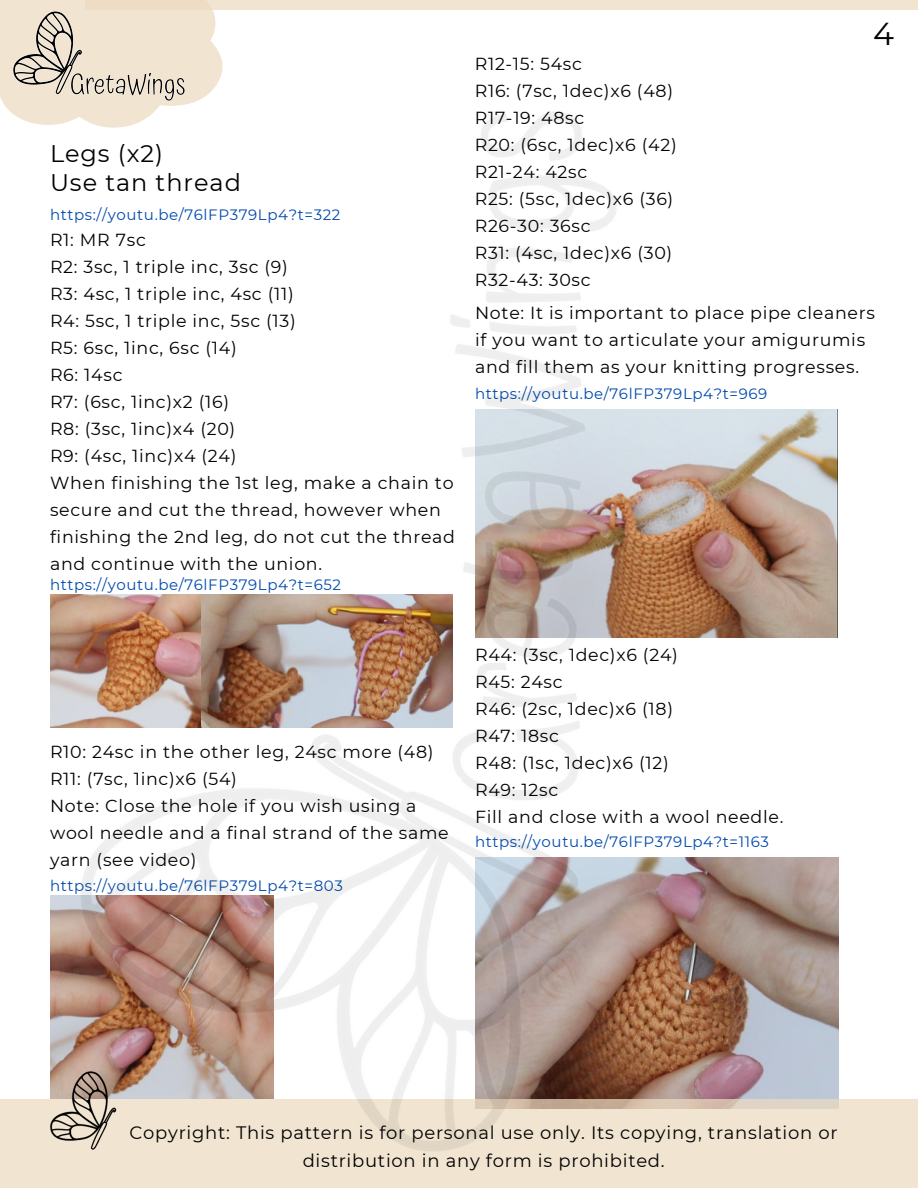
<style>
.page{position:relative;width:918px;height:1188px;background:#fff}
.page>*{position:absolute;margin:0;border:0;box-sizing:border-box;transform-origin:0 0}
.t1{font:31.65px "Montserrat";color:#000}
.t2{font:24px "Montserrat";letter-spacing:.04em;color:#000}
.t3{font:18px/28.2px "Montserrat";letter-spacing:.04em;color:#000;text-align:center}
.t4{font:17.4px/27px "Montserrat";letter-spacing:.04em;color:#000}
.t5{font:15px "Montserrat";letter-spacing:.04em;color:#004aad}
</style>
<div class="page">
<img style="left:630px;top:857px;width:208px;height:242px">
<div style="left:0;top:1099px;width:918px;height:89px;background:#f1e4d1"></div>
<div style="left:85px;top:0;width:833px;height:10px;background:#f1e4d1"></div>
<svg style="left:0;top:0;width:222px;height:125px;fill:#f1e4d1"></svg>
<img style="left:13px;top:11px;width:172px;height:91px">
<img style="left:50px;top:896px;width:29px;height:175px">
<img style="left:50px;top:1071px;width:29px;height:70px">
<img style="left:50px;top:594px;width:29px;height:133px">
<img style="left:630px;top:409px;width:208px;height:229px">
<img style="left:79px;top:103px;width:551px;height:1048px">
<p class="t2" style="left:50px;top:139px;width:115px">Legs (x2)</p>
<p class="t2" style="left:50px;top:168px;width:192px">Use tan thread</p>
<p class="t5" style="left:50px;top:205px;width:292px">https://youtu.be/76lFP379Lp4?t=322</p>
<p class="t4" style="left:50px;top:226px;width:97px">R1: MR 7sc</p>
<p class="t4" style="left:50px;top:253px;width:239px">R2: 3sc, 1 triple inc, 3sc (9)</p>
<p class="t4" style="left:50px;top:280px;width:245px">R3: 4sc, 1 triple inc, 4sc (11)</p>
<p class="t4" style="left:50px;top:307px;width:247px">R4: 5sc, 1 triple inc, 5sc (13)</p>
<p class="t4" style="left:50px;top:334px;width:188px">R5: 6sc, 1inc, 6sc (14)</p>
<p class="t4" style="left:50px;top:361px;width:74px">R6: 14sc</p>
<p class="t4" style="left:50px;top:388px;width:181px">R7: (6sc, 1inc)x2 (16)</p>
<p class="t4" style="left:50px;top:415px;width:187px">R8: (3sc, 1inc)x4 (20)</p>
<p class="t4" style="left:50px;top:442px;width:188px">R9: (4sc, 1inc)x4 (24)</p>
<p class="t4" style="left:50px;top:469px;width:407px">When finishing the 1st leg, make a chain to secure and cut the thread, however when finishing the 2nd leg, do not cut the thread and continue with the union.</p>
<p class="t5" style="left:50px;top:575px;width:292px">https://youtu.be/76lFP379Lp4?t=652</p>
<p class="t4" style="left:50px;top:738px;width:385px">R10: 24sc in the other leg, 24sc more (48)</p>
<p class="t4" style="left:50px;top:765px;width:188px">R11: (7sc, 1inc)x6 (54)</p>
<p class="t4" style="left:50px;top:792px;width:400px">Note: Close the hole if you wish using a wool needle and a final strand of the same yarn (see video)</p>
<p class="t5" style="left:50px;top:877px;width:294px">https://youtu.be/76lFP379Lp4?t=803</p>
<p class="t4" style="left:475px;top:50px;width:109px">R12-15: 54sc</p>
<p class="t4" style="left:475px;top:77px;width:200px">R16: (7sc, 1dec)x6 (48)</p>
<p class="t4" style="left:475px;top:104px;width:111px">R17-19: 48sc</p>
<p class="t4" style="left:475px;top:131px;width:204px">R20: (6sc, 1dec)x6 (42)</p>
<p class="t4" style="left:475px;top:158px;width:114px">R21-24: 42sc</p>
<p class="t4" style="left:475px;top:185px;width:200px">R25: (5sc, 1dec)x6 (36)</p>
<p class="t4" style="left:475px;top:212px;width:117px">R26-30: 36sc</p>
<p class="t4" style="left:475px;top:239px;width:199px">R31: (4sc, 1dec)x6 (30)</p>
<p class="t4" style="left:475px;top:266px;width:117px">R32-43: 30sc</p>
<p class="t1" style="left:873px;top:14px;width:22px">4</p>
<p class="t4" style="left:475px;top:300px;width:401px">Note: It is important to place pipe cleaners if you want to articulate your amigurumis and fill them as your knitting progresses.</p>
<p class="t5" style="left:475px;top:384px;width:294px">https://youtu.be/76lFP379Lp4?t=969</p>
<p class="t4" style="left:475px;top:641px;width:204px">R44: (3sc, 1dec)x6 (24)</p>
<p class="t4" style="left:475px;top:668px;width:89px">R45: 24sc</p>
<p class="t4" style="left:475px;top:695px;width:200px">R46: (2sc, 1dec)x6 (18)</p>
<p class="t4" style="left:475px;top:722px;width:85px">R47: 18sc</p>
<p class="t4" style="left:475px;top:749px;width:195px">R48: (1sc, 1dec)x6 (12)</p>
<p class="t4" style="left:475px;top:776px;width:85px">R49: 12sc</p>
<p class="t4" style="left:475px;top:803px;width:310px">Fill and close with a wool needle.</p>
<p class="t5" style="left:475px;top:832px;width:295px">https://youtu.be/76lFP379Lp4?t=1163</p>
<p class="t3" style="left:130px;top:1119px;width:710px">Copyright: This pattern is for personal use only. Its copying, translation or distribution in any form is prohibited.</p>
</div>
